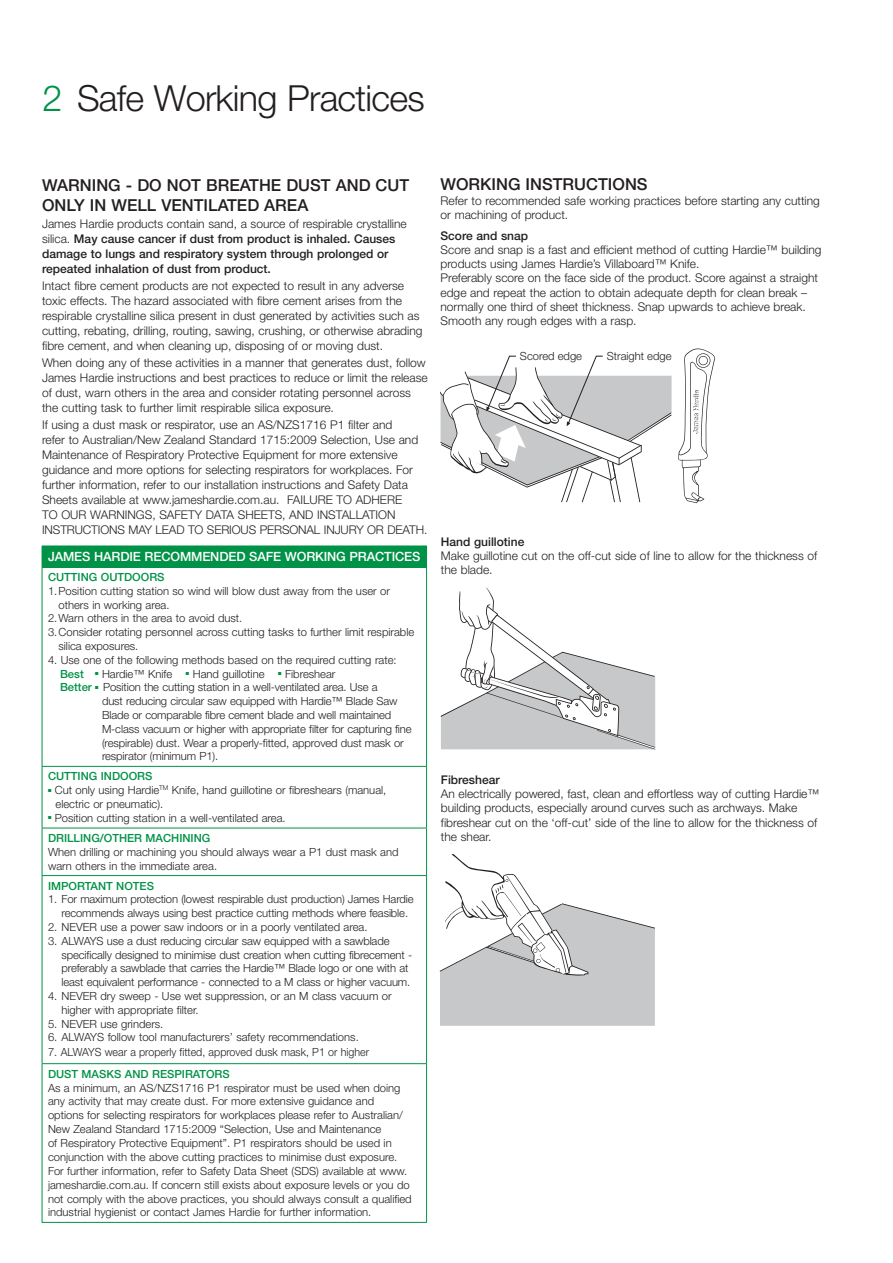
<style>
.page{position:relative;width:893px;height:1263px;background:#fff}
.page>*{position:absolute;margin:0;border:0;box-sizing:border-box;transform-origin:0 0}
.t1{font:300 36px "Helvetica Neue LT Std";letter-spacing:-.02em;color:#231f20}
.Sub_Heading{font:500 16.5px/19.5px "Helvetica Neue LT Std";color:#231f20}
.Table_Title{font:500 12.75px "Helvetica Neue LT Std";letter-spacing:-.01em;color:#fff}
.Body_Copy{font:300 12px/15px "Helvetica Neue LT Std";color:#231f20}
._2nd_level_Subhead{font:300 12px/14.2px "Helvetica Neue LT Std";color:#231f20}
.Body_Copy-2{font:500 12px/15px "Helvetica Neue LT Std";color:#231f20}
.Sub_Heading-2{font:300 12px/14.2px "Helvetica Neue LT Std";color:#231f20}
.Table_Subheads{font:300 11.25px/13.8px "Helvetica Neue LT Std";color:#231f20}
.Table_Body_Copy{font:300 11.25px/13.8px "Helvetica Neue LT Std";color:#231f20}
.Table_Subheads-2{font:500 11.25px "Helvetica Neue LT Std";color:#009246}
.t2{font:300 11.25px "Helvetica Neue";color:#231f20}
.s1{color:#009246}
.s2{font-weight:300}
.s3{font-weight:500;color:#009246}
.s4{font-weight:500}
</style>
<div class="page">
<div style="left:42px;top:546px;width:385px;height:21px;background:#009246"></div>
<hr style="left:42px;top:567px;width:1px;height:199px;background:#009246">
<hr style="left:42px;top:567px;width:385px;height:1px;background:#009246">
<hr style="left:426px;top:567px;width:1px;height:199px;background:#009246">
<hr style="left:42px;top:767px;width:1px;height:61px;background:#009246">
<hr style="left:42px;top:828px;width:1px;height:47px;background:#009246">
<hr style="left:42px;top:876px;width:1px;height:187px;background:#009246">
<hr style="left:42px;top:1064px;width:1px;height:158px;background:#009246">
<hr style="left:42px;top:766px;width:385px;height:1px;background:#009246">
<hr style="left:426px;top:767px;width:1px;height:61px;background:#009246">
<hr style="left:426px;top:828px;width:1px;height:47px;background:#009246">
<hr style="left:426px;top:876px;width:1px;height:187px;background:#009246">
<hr style="left:426px;top:1064px;width:1px;height:158px;background:#009246">
<hr style="left:42px;top:828px;width:385px;height:1px;background:#009246">
<hr style="left:42px;top:875px;width:385px;height:1px;background:#009246">
<hr style="left:42px;top:1063px;width:385px;height:1px;background:#009246">
<hr style="left:42px;top:1222px;width:385px;height:1px;background:#009246">
<svg style="left:440px;top:854px;width:215px;height:172px"></svg>
<svg style="left:441px;top:356px;width:231px;height:146px"></svg>
<svg style="left:678px;top:348px;width:37px;height:155px"></svg>
<svg style="left:441px;top:587px;width:214px;height:162px"></svg>
<p class="t1" style="left:43px;top:76px;width:384px"><span class="s1">2</span> Safe Working Practices</p>
<p class="Sub_Heading" style="left:42px;top:175px;width:369px">WARNING - DO NOT BREATHE DUST AND CUT<br>ONLY IN WELL VENTILATED AREA</p>
<p class="Body_Copy-2" style="left:42px;top:216px;width:366px"><span class="s2">James Hardie products contain sand, a source of respirable crystalline silica.</span> May cause cancer if dust from product is inhaled. Causes damage to lungs and respiratory system through prolonged or repeated inhalation of dust from product.</p>
<p class="Body_Copy" style="left:42px;top:278px;width:382px">Intact fibre cement products are not expected to result in any adverse toxic effects. The hazard associated with fibre cement arises from the respirable crystalline silica present in dust generated by activities such as cutting, rebating, drilling, routing, sawing, crushing, or otherwise abrading fibre cement, and when cleaning up, disposing of or moving dust.</p>
<p class="Body_Copy" style="left:42px;top:355px;width:387px">When doing any of these activities in a manner that generates dust, follow James Hardie instructions and best practices to reduce or limit the release of dust, warn others in the area and consider rotating personnel across the cutting task to further limit respirable silica exposure.</p>
<p class="Body_Copy" style="left:42px;top:417px;width:387px">If using a dust mask or respirator, use an AS/NZS1716 P1 filter and<br>refer to Australian/New Zealand Standard 1715:2009 Selection, Use and Maintenance of Respiratory Protective Equipment for more extensive guidance and more options for selecting respirators for workplaces. For further information, refer to our installation instructions and Safety Data Sheets available at www.jameshardie.com.au. FAILURE TO ADHERE<br>TO OUR WARNINGS, SAFETY DATA SHEETS, AND INSTALLATION INSTRUCTIONS MAY LEAD TO SERIOUS PERSONAL INJURY OR DEATH.</p>
<p class="Table_Title" style="left:48px;top:549px;width:374px">JAMES HARDIE RECOMMENDED SAFE WORKING PRACTICES</p>
<p class="Table_Subheads-2" style="left:48px;top:570px;width:118px">CUTTING OUTDOORS</p>
<p class="Table_Subheads" style="left:58px;top:584px;width:333px;text-indent:-11px">1.Position cutting station so wind will blow dust away from the user or others in working area.</p>
<p class="Table_Subheads" style="left:48px;top:611px;width:196px">2.Warn others in the area to avoid dust.</p>
<p class="Table_Subheads" style="left:58px;top:625px;width:357px;text-indent:-11px">3.Consider rotating personnel across cutting tasks to further limit respirable silica exposures.</p>
<p class="Table_Subheads" style="left:48px;top:653px;width:350px">4. Use one of the following methods based on the required cutting rate:</p>
<p class="Table_Subheads-2" style="left:60px;top:667px;width:25px">Best</p>
<p class="Table_Subheads" style="left:95px;top:666px;width:79px"><sup>■</sup> Hardie™ Knife</p>
<p class="Table_Subheads" style="left:186px;top:666px;width:80px"><sup>■</sup> Hand guillotine</p>
<p class="Table_Subheads" style="left:278px;top:666px;width:59px"><sup>■</sup> Fibreshear</p>
<p class="Table_Subheads" style="left:102px;top:680px;width:311px;text-indent:-42px"><span class="s3">Better</span> <sup>■</sup> Position the cutting station in a well-ventilated area. Use a<br>dust reducing circular saw equipped with Hardie™ Blade Saw Blade or comparable fibre cement blade and well maintained M-class vacuum or higher with appropriate filter for capturing fine (respirable) dust. Wear a properly-fitted, approved dust mask or respirator (minimum P1).</p>
<p class="Table_Subheads-2" style="left:48px;top:770px;width:106px">CUTTING INDOORS</p>
<p class="Table_Subheads" style="left:55px;top:783px;width:332px;text-indent:-8px"><sup>■</sup> Cut only using Hardie<sup>TM</sup> Knife, hand guillotine or fibreshears (manual, electric or pneumatic).</p>
<p class="Table_Subheads" style="left:48px;top:811px;width:239px"><sup>■</sup> Position cutting station in a well-ventilated area.</p>
<p class="Table_Subheads" style="left:48px;top:831px;width:352px"><span class="s3">DRILLING/OTHER MACHINING<br></span>When drilling or machining you should always wear a P1 dust mask and warn others in the immediate area.</p>
<p class="Table_Subheads-2" style="left:48px;top:879px;width:107px">IMPORTANT NOTES</p>
<p class="Table_Subheads" style="left:61px;top:892px;width:354px;text-indent:-14px">1. For maximum protection (lowest respirable dust production) James Hardie recommends always using best practice cutting methods where feasible.</p>
<p class="Table_Subheads" style="left:48px;top:920px;width:321px">2. NEVER use a power saw indoors or in a poorly ventilated area.</p>
<p class="Table_Subheads" style="left:61px;top:934px;width:352px;text-indent:-14px">3. ALWAYS use a dust reducing circular saw equipped with a sawblade specifically designed to minimise dust creation when cutting fibrecement - preferably a sawblade that carries the Hardie™ Blade logo or one with at least equivalent performance - connected to a M class or higher vacuum.</p>
<p class="Table_Subheads" style="left:61px;top:989px;width:332px;text-indent:-14px">4. NEVER dry sweep - Use wet suppression, or an M class vacuum or higher with appropriate filter.</p>
<p class="Table_Subheads" style="left:48px;top:1016px;width:117px">5. NEVER use grinders.</p>
<p class="Table_Subheads" style="left:48px;top:1030px;width:312px">6. ALWAYS follow tool manufacturers’ safety recommendations.</p>
<p class="Table_Subheads" style="left:48px;top:1044px;width:323px">7. ALWAYS wear a properly fitted, approved dusk mask, P1 or higher</p>
<p class="Table_Body_Copy" style="left:48px;top:1066px;width:365px"><span class="s3">DUST MASKS AND RESPIRATORS<br></span>As a minimum, an AS/NZS1716 P1 respirator must be used when doing any activity that may create dust. For more extensive guidance and options for selecting respirators for workplaces please refer to Australian/ New Zealand Standard 1715:2009 “Selection, Use and Maintenance<br>of Respiratory Protective Equipment”. P1 respirators should be used in conjunction with the above cutting practices to minimise dust exposure.<br>For further information, refer to Safety Data Sheet (SDS) available at www. jameshardie.com.au. If concern still exists about exposure levels or you do not comply with the above practices, you should always consult a qualified industrial hygienist or contact James Hardie for further information.</p>
<p class="Sub_Heading" style="left:441px;top:175px;width:209px">WORKING INSTRUCTIONS</p>
<p class="Sub_Heading-2" style="left:441px;top:193px;width:381px">Refer to recommended safe working practices before starting any cutting or machining of product.</p>
<p class="_2nd_level_Subhead" style="left:441px;top:228px;width:382px"><span class="s4">Score and snap<br></span>Score and snap is a fast and efficient method of cutting Hardie™ building products using James Hardie’s Villaboard™ Knife.<br>Preferably score on the face side of the product. Score against a straight edge and repeat the action to obtain adequate depth for clean break – normally one third of sheet thickness. Snap upwards to achieve break.<br>Smooth any rough edges with a rasp.</p>
<p class="t2" style="left:520px;top:347px;width:64px">Scored edge</p>
<p class="t2" style="left:607px;top:347px;width:66px">Straight edge</p>
<p class="_2nd_level_Subhead" style="left:441px;top:534px;width:378px"><span class="s4">Hand guillotine<br></span>Make guillotine cut on the off-cut side of line to allow for the thickness of the blade.</p>
<p class="_2nd_level_Subhead" style="left:441px;top:772px;width:380px"><span class="s4">Fibreshear<br></span>An electrically powered, fast, clean and effortless way of cutting Hardie™ building products, especially around curves such as archways. Make fibreshear cut on the ‘off-cut’ side of the line to allow for the thickness of the shear.</p>
</div>
